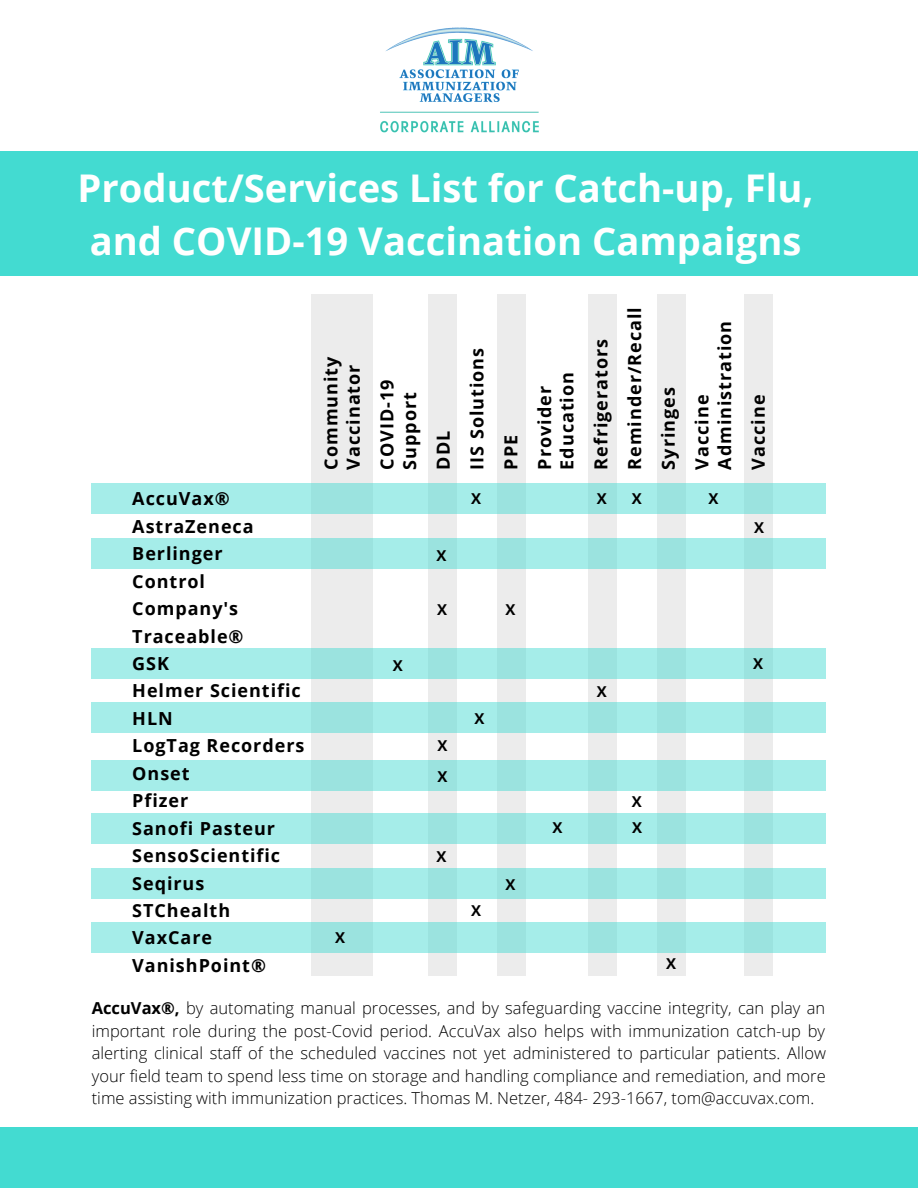
<style>
.page{position:relative;width:918px;height:1188px;background:#fff}
.page>*{position:absolute;margin:0;border:0;box-sizing:border-box;transform-origin:0 0}
.t1{font:700 38.25px/53.4px "Open Sans";color:#fff;text-align:center}
.t2{font:700 18px/27.5px "Open Sans";letter-spacing:.055em;color:#000}
.t3{font:300 16.5px/22.5px "Open Sans";color:#000;text-align:justify}
.t4{font:700 15px "Open Sans";color:#000}
.s1{font-weight:700}
</style>
<div class="page">
<img style="left:380px;top:27px;width:159px;height:106px">
<div style="left:0;top:152px;width:918px;height:124px;background:#43dbd1"></div>
<div style="left:0;top:1127px;width:918px;height:61px;background:#43dbd1"></div>
<div style="left:311px;top:294px;width:62px;height:682px;background:#ececec"></div>
<div style="left:428px;top:294px;width:28px;height:682px;background:#ececec"></div>
<div style="left:497px;top:294px;width:28px;height:682px;background:#ececec"></div>
<div style="left:588px;top:294px;width:29px;height:682px;background:#ececec"></div>
<div style="left:657px;top:294px;width:29px;height:682px;background:#ececec"></div>
<div style="left:744px;top:294px;width:29px;height:682px;background:#ececec"></div>
<div style="left:92px;top:922px;width:734px;height:31px;background:#a5ede9"></div>
<div style="left:92px;top:483px;width:734px;height:31px;background:#a5ede9"></div>
<div style="left:92px;top:538px;width:734px;height:31px;background:#a5ede9"></div>
<div style="left:92px;top:648px;width:734px;height:31px;background:#a5ede9"></div>
<div style="left:92px;top:703px;width:734px;height:30px;background:#a5ede9"></div>
<div style="left:92px;top:760px;width:734px;height:31px;background:#a5ede9"></div>
<div style="left:92px;top:813px;width:734px;height:31px;background:#a5ede9"></div>
<div style="left:92px;top:868px;width:734px;height:31px;background:#a5ede9"></div>
<h1 class="t1" style="left:78px;top:160px;width:738px">Product/Services List for Catch-up, Flu, and COVID-19 Vaccination Campaigns</h1>
<p class="t2" style="left:132px;top:485px;width:174px">AccuVax®<br>AstraZeneca<br>Berlinger<br>Control<br>Company's<br>Traceable®<br>GSK<br>Helmer Scientific<br>HLN<br>LogTag Recorders<br>Onset<br>Pfizer<br>Sanofi Pasteur<br>SensoScientific<br>Seqirus<br>STChealth<br>VaxCare<br>VanishPoint®</p>
<p class="t2" style="left:319px;top:470px;width:114px;line-height:22.5px;rotate:-90deg">Community<br>Vaccinator</p>
<p class="t4" style="left:335px;top:927px;width:11px">X</p>
<p class="t2" style="left:375px;top:470px;width:91px;line-height:22.5px;rotate:-90deg">COVID-19<br>Support</p>
<p class="t2" style="left:426px;top:470px;width:123px;line-height:33.8px;rotate:-90deg">DDL<br>IIS Solutions<br>PPE<br>Provider</p>
<p class="t2" style="left:550px;top:470px;width:164px;line-height:33.8px;rotate:-90deg">Education<br>Refrigerators<br>Reminder/Recall<br>Syringes<br>Vaccine</p>
<p class="t2" style="left:707px;top:470px;width:150px;line-height:33.8px;rotate:-90deg">Administration<br>Vaccine</p>
<p class="t4" style="left:437px;top:545px;width:11px">X</p>
<p class="t4" style="left:471px;top:488px;width:11px">X</p>
<p class="t4" style="left:597px;top:488px;width:11px">X</p>
<p class="t4" style="left:632px;top:488px;width:11px">X</p>
<p class="t4" style="left:709px;top:488px;width:11px">X</p>
<p class="t4" style="left:754px;top:517px;width:11px">X</p>
<p class="t4" style="left:437px;top:599px;width:11px">X</p>
<p class="t4" style="left:506px;top:599px;width:11px">X</p>
<p class="t4" style="left:393px;top:655px;width:11px">X</p>
<p class="t4" style="left:438px;top:735px;width:11px">X</p>
<p class="t4" style="left:438px;top:766px;width:11px">X</p>
<p class="t4" style="left:475px;top:708px;width:11px">X</p>
<p class="t4" style="left:436px;top:846px;width:11px">X</p>
<p class="t4" style="left:471px;top:900px;width:11px">X</p>
<p class="t4" style="left:506px;top:874px;width:11px">X</p>
<p class="t4" style="left:597px;top:681px;width:11px">X</p>
<p class="t4" style="left:553px;top:817px;width:11px">X</p>
<p class="t4" style="left:632px;top:791px;width:11px">X</p>
<p class="t4" style="left:632px;top:817px;width:11px">X</p>
<p class="t4" style="left:666px;top:953px;width:11px">X</p>
<p class="t4" style="left:753px;top:653px;width:11px">X</p>
<p class="t3" style="left:92px;top:996px;width:736px"><span class="s1">AccuVax®,</span> by automating manual processes, and by safeguarding vaccine integrity, can play an important role during the post-Covid period. AccuVax also helps with immunization catch-up by alerting clinical staff of the scheduled vaccines not yet administered to particular patients. Allow your field team to spend less time on storage and handling compliance and remediation, and more time assisting with immunization practices. Thomas M. Netzer, 484- 293-1667, tom@accuvax.com.</p>
</div>
